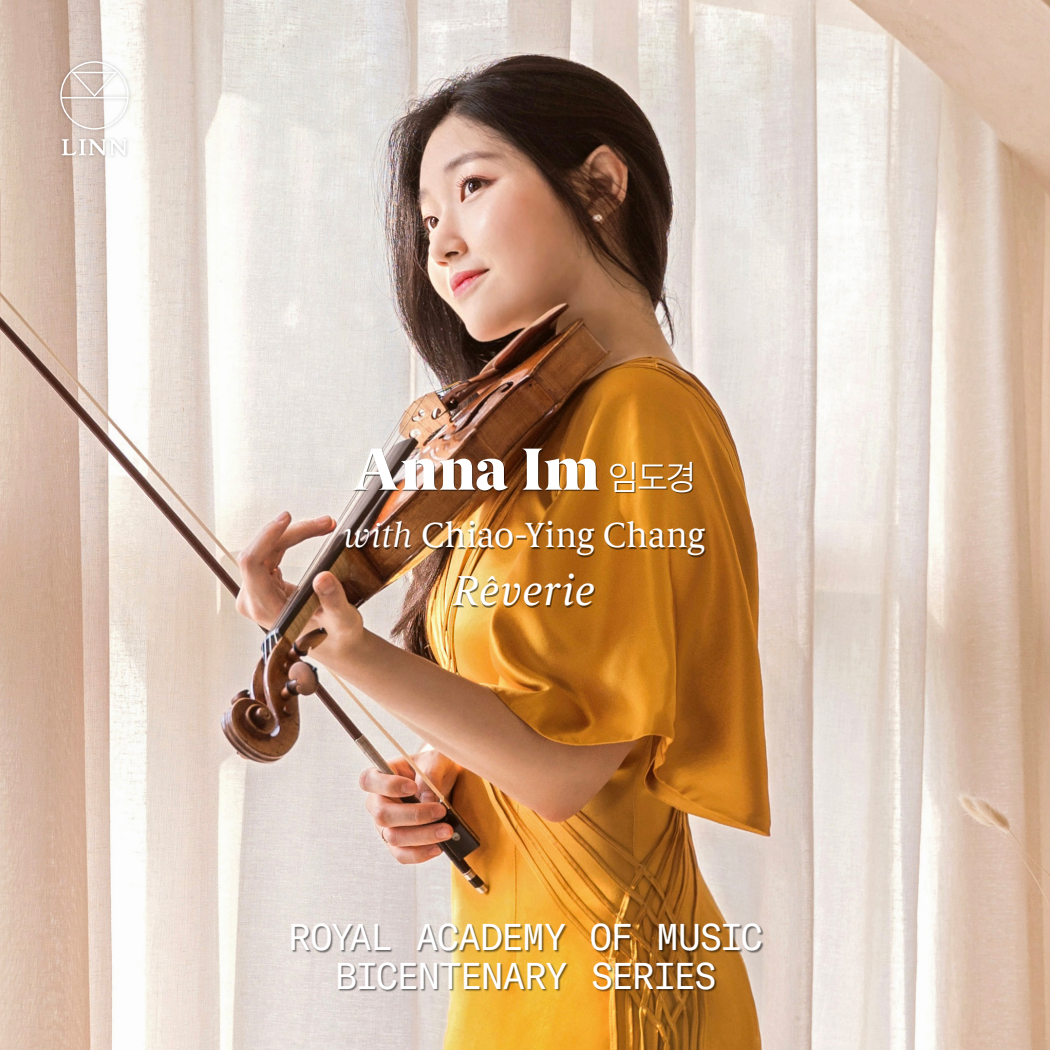
<style>
.page{position:relative;width:1050px;height:1050px;background:#fff}
.page>*{position:absolute;margin:0;border:0;box-sizing:border-box;transform-origin:0 0}
.t1{font:900 59.5px "Berlingske Serif";letter-spacing:.015em;color:#fff}
.t2{font:italic 42px "Berlingske Serif Tx";letter-spacing:.02em;color:#fff}
.t3{font:36.75px/38.5px "GT America Mono";letter-spacing:-.05em;color:#fff;text-align:center}
.t4{font:35px "Berlingske Serif Tx";color:#fff}
.s1{font-family:"Apple SD Gothic Neo";font-weight:300;font-size:35px}
.s2{font-family:"Berlingske Serif";font-style:italic}
</style>
<div class="page">
<img style="left:0;top:0;width:1050px;height:1050px">
<div style="left:56px;top:57px;width:77px;height:102px;background:#000;opacity:.25"></div>
<svg style="left:60px;top:61px;width:69px;height:69px"></svg>
<svg style="left:62px;top:139px;width:65px;height:16px"></svg>
<div style="left:292px;top:924px;width:472px;height:68px;background:#000;opacity:.5"></div>
<div style="left:345px;top:450px;width:361px;height:158px;background:#000;opacity:.5"></div>
<h1 class="t1" style="left:352px;top:421px;width:345px">Anna Im <span class="s1">임도경</span></h1>
<p class="t4" style="left:343px;top:511px;width:363px"><span class="s2">with</span> Chiao-Ying Chang</p>
<p class="t2" style="left:453px;top:561px;width:144px">Rêverie</p>
<p class="t3" style="left:289px;top:919px;width:476px">ROYAL ACADEMY OF MUSIC<br>BICENTENARY SERIES</p>
</div>
